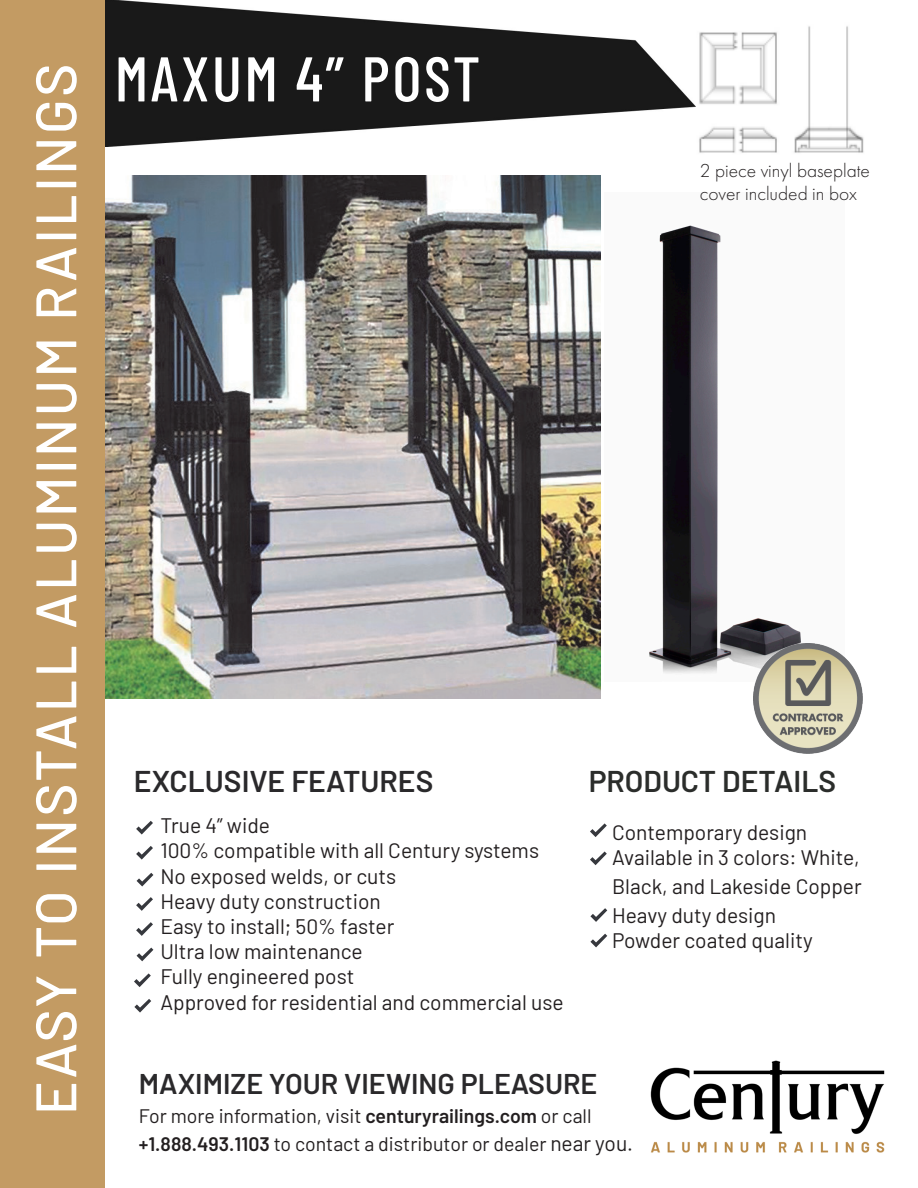
<style>
.page{position:relative;width:918px;height:1188px;background:#fff}
.page>*{position:absolute;margin:0;border:0;box-sizing:border-box;transform-origin:0 0}
.t1{font:500 63px "Barlow Condensed";letter-spacing:.04em;color:#fff}
.t2{font:500 57px "Barlow";letter-spacing:.04em;color:#fff}
.t3{font:600 30px "Barlow";color:#2a292b}
.t4{font:600 30px "Barlow";color:#2b2d2b}
.t5{font:600 28.5px "Barlow";color:#2a292b}
.t6{font:21px/28.8px "Barlow";color:#231f20}
.t7{font:19.5px/28.5px "Barlow";color:#231f20}
.t8{font:300 19.5px/23.4px "Futura PT";color:#231f20}
.s1{font-weight:600}
.s2{font-size:21px}
</style>
<div class="page">
<img style="left:105px;top:176px;width:496px;height:523px">
<svg style="left:136px;top:846px;width:17px;height:14px"></svg>
<svg style="left:137px;top:873px;width:16px;height:13px"></svg>
<svg style="left:136px;top:821px;width:17px;height:14px"></svg>
<svg style="left:136px;top:922px;width:17px;height:14px"></svg>
<svg style="left:137px;top:948px;width:16px;height:13px"></svg>
<svg style="left:136px;top:897px;width:17px;height:14px"></svg>
<svg style="left:590px;top:852px;width:17px;height:13px"></svg>
<svg style="left:590px;top:823px;width:17px;height:14px"></svg>
<svg style="left:134px;top:973px;width:17px;height:14px"></svg>
<svg style="left:134px;top:999px;width:17px;height:14px"></svg>
<img style="left:649px;top:225px;width:169px;height:449px">
<img style="left:753px;top:644px;width:110px;height:109px">
<img style="left:699px;top:26px;width:165px;height:127px">
<img style="left:105px;top:0;width:591px;height:147px">
<div style="left:0;top:0;width:105px;height:1188px;background:#c39b63"></div>
<img style="left:650px;top:1060px;width:235px;height:93px">
<svg style="left:590px;top:908px;width:17px;height:14px"></svg>
<svg style="left:590px;top:934px;width:17px;height:13px"></svg>
<p class="t2" style="left:14px;top:1115px;width:1053px;rotate:-90deg">EASY TO INSTALL ALUMINUM RAILINGS</p>
<p class="t1" style="left:115px;top:34px;width:367px">MAXUM 4” POST</p>
<p class="t8" style="left:700px;top:159px;width:172px">2 piece vinyl baseplate cover included in box</p>
<p class="t3" style="left:134px;top:759px;width:301px">EXCLUSIVE FEATURES</p>
<p class="t4" style="left:589px;top:759px;width:249px">PRODUCT DETAILS</p>
<p class="t6" style="left:160px;top:810px;width:111px">True 4” wide</p>
<p class="t6" style="left:160px;top:835px;width:380px">100% compatible with all Century systems</p>
<p class="t6" style="left:160px;top:860px;width:237px">No exposed welds, or cuts</p>
<p class="t6" style="left:160px;top:885px;width:222px">Heavy duty construction</p>
<p class="t6" style="left:160px;top:910px;width:236px">Easy to install; 50% faster</p>
<p class="t6" style="left:160px;top:936px;width:204px">Ultra low maintenance</p>
<p class="t6" style="left:160px;top:961px;width:196px">Fully engineered post</p>
<p class="t6" style="left:160px;top:986px;width:405px">Approved for residential and commercial use</p>
<p class="t6" style="left:612px;top:817px;width:197px">Contemporary design</p>
<p class="t6" style="left:612px;top:842px;width:251px">Available in 3 colors: White,<br>Black, and Lakeside Copper</p>
<p class="t6" style="left:612px;top:899px;width:166px">Heavy duty design</p>
<p class="t6" style="left:612px;top:925px;width:202px">Powder coated quality</p>
<p class="t5" style="left:139px;top:1063px;width:460px">MAXIMIZE YOUR VIEWING PLEASURE</p>
<p class="t7" style="left:139px;top:1100px;width:496px">For more information, visit <span class="s1">centuryrailings.com</span> or call <span class="s1">+1.888.493.1103</span> to contact a distributor or dealer <span class="s2">near you.</span></p>
</div>
